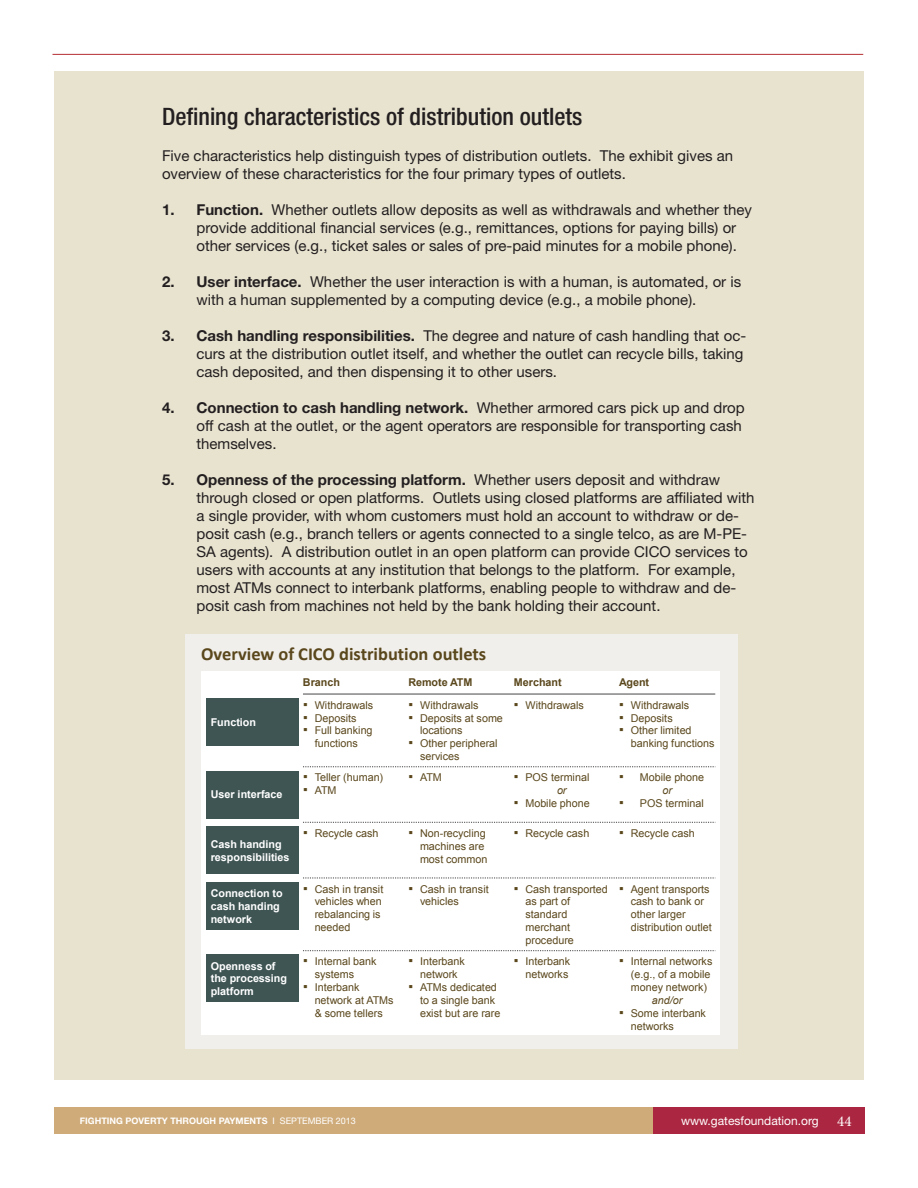
<style>
.page{position:relative;width:918px;height:1188px;background:#fff}
.page>*{position:absolute;margin:0;border:0;box-sizing:border-box;transform-origin:0 0}
.t1{font:500 condensed 24px "Helvetica Neue LT Std";color:#231f20}
.t2{font:700 18.45px "Calibri";color:#5a471c}
.t3{font:15px/18px "Helvetica Neue LT Std";color:#231f20}
.t4{font:12px "Helvetica Neue LT Std";color:#fff}
.t5{font:10.8px/12.9px "Arial";color:#5a471c}
.t6{font:700 10.8px/12.9px "Arial";color:#fff}
.t7{font:700 10.8px "Arial";letter-spacing:-.005em;color:#5a471c}
.t8{font:italic 10.8px "Arial";color:#5a471c}
.t9{font:700 9px "Helvetica Neue LT Std";color:#fff}
.s1{font-weight:700}
.s2{font-size:13.5px}
.s3{font-style:italic}
.s4{font-weight:400}
.s5{font-family:"Minion Pro";font-size:15px}
</style>
<div class="page">
<div style="left:653px;top:1107px;width:212px;height:27px;background:#ab2640"></div>
<div style="left:55px;top:1107px;width:598px;height:27px;background:#cfab7a"></div>
<hr style="left:52px;top:54px;width:811px;height:1px;background:#b52e33">
<div style="left:54px;top:71px;width:810px;height:1009px;background:#e8e3cf"></div>
<div style="left:185px;top:634px;width:552px;height:415px;background:#f1efec"></div>
<div style="left:201px;top:671px;width:519px;height:363px;background:#fff"></div>
<svg style="left:303px;top:766px;width:412px;height:1px"></svg>
<svg style="left:303px;top:822px;width:412px;height:1px"></svg>
<svg style="left:303px;top:877px;width:412px;height:2px"></svg>
<svg style="left:303px;top:950px;width:412px;height:1px"></svg>
<div style="left:206px;top:771px;width:92px;height:47px;background:#3f5554"></div>
<div style="left:206px;top:827px;width:92px;height:47px;background:#3f5554"></div>
<div style="left:206px;top:882px;width:92px;height:47px;background:#3f5554"></div>
<div style="left:206px;top:955px;width:92px;height:47px;background:#3f5554"></div>
<div style="left:206px;top:698px;width:92px;height:47px;background:#3f5554"></div>
<hr style="left:303px;top:693px;width:412px;height:2px;background:#5f5f5f">
<p class="t1" style="left:162px;top:102px;width:422px">Defining characteristics of distribution outlets</p>
<p class="t3" style="left:162px;top:147px;width:573px">Five characteristics help distinguish types of distribution outlets. The exhibit gives an overview of these characteristics for the four primary types of outlets.</p>
<p class="t3" style="left:196px;top:201px;width:557px;text-indent:-34px"><span class="s1">1. Function.</span> Whether outlets allow deposits as well as withdrawals and whether they provide additional financial services (e.g., remittances, options for paying bills) or other services (e.g., ticket sales or sales of pre-paid minutes for a mobile phone).</p>
<p class="t3" style="left:196px;top:273px;width:546px;text-indent:-34px"><span class="s1">2. User interface.</span> Whether the user interaction is with a human, is automated, or is with a human supplemented by a computing device (e.g., a mobile phone).</p>
<p class="t3" style="left:196px;top:327px;width:551px;text-indent:-34px"><span class="s1">3. Cash handling responsibilities.</span> The degree and nature of cash handling that oc&shy;curs at the distribution outlet itself, and whether the outlet can recycle bills, taking cash deposited, and then dispensing it to other users.</p>
<p class="t3" style="left:196px;top:399px;width:550px;text-indent:-34px"><span class="s1">4. Connection to cash handling network.</span> Whether armored cars pick up and drop off cash at the outlet, or the agent operators are responsible for transporting cash themselves.</p>
<p class="t3" style="left:196px;top:471px;width:560px;text-indent:-34px"><span class="s1">5. Openness of the processing platform.</span> Whether users deposit and withdraw through closed or open platforms. Outlets using closed platforms are affiliated with a single provider, with whom customers must hold an account to withdraw or de&shy;posit cash (e.g., branch tellers or agents connected to a single telco, as are M-PE-SA agents). A distribution outlet in an open platform can provide CICO services to users with accounts at any institution that belongs to the platform. For example, most ATMs connect to interbank platforms, enabling people to withdraw and de&shy;posit cash from machines not held by the bank holding their account.</p>
<p class="t2" style="left:201px;top:642px;width:287px">Overview of CICO distribution outlets</p>
<p class="t7" style="left:303px;top:675px;width:39px">Branch</p>
<p class="t7" style="left:408px;top:675px;width:66px">Remote ATM</p>
<p class="t7" style="left:514px;top:675px;width:49px">Merchant</p>
<p class="t7" style="left:619px;top:675px;width:32px">Agent</p>
<p class="t6" style="left:211px;top:716px;width:47px">Function</p>
<p class="t6" style="left:211px;top:789px;width:73px">User interface</p>
<p class="t6" style="left:211px;top:838px;width:80px">Cash handing responsibilities</p>
<p class="t5" style="left:303px;top:699px;width:72px"><span class="s2">▪</span> Withdrawals</p>
<p class="t5" style="left:303px;top:711px;width:55px"><span class="s2">▪</span> Deposits</p>
<p class="t5" style="left:303px;top:724px;width:71px;text-align:center"><span class="s2">▪</span> Full banking functions</p>
<p class="t5" style="left:303px;top:771px;width:82px"><span class="s2">▪</span> Teller (human)</p>
<p class="t5" style="left:303px;top:784px;width:35px"><span class="s2">▪</span> ATM</p>
<p class="t5" style="left:408px;top:699px;width:72px"><span class="s2">▪</span> Withdrawals</p>
<p class="t5" style="left:420px;top:711px;width:84px;text-indent:-12px"><span class="s2">▪</span> Deposits at some locations</p>
<p class="t5" style="left:420px;top:737px;width:79px;text-indent:-12px"><span class="s2">▪</span> Other peripheral services</p>
<p class="t5" style="left:514px;top:699px;width:72px"><span class="s2">▪</span> Withdrawals</p>
<p class="t5" style="left:619px;top:699px;width:72px"><span class="s2">▪</span> Withdrawals</p>
<p class="t5" style="left:619px;top:711px;width:55px"><span class="s2">▪</span> Deposits</p>
<p class="t5" style="left:631px;top:724px;width:85px;text-indent:-12px"><span class="s2">▪</span> Other limited banking functions</p>
<p class="t5" style="left:408px;top:771px;width:35px"><span class="s2">▪</span> ATM</p>
<p class="t5" style="left:557px;top:771px;width:34px;text-indent:-43px"><span class="s2">▪</span> POS terminal <span class="s3">or</span></p>
<p class="t5" style="left:514px;top:797px;width:78px"><span class="s2">▪</span> Mobile phone</p>
<p class="t5" style="left:662px;top:771px;width:43px;text-indent:-43px"><span class="s2">▪</span> Mobile phone <span class="s3">or</span></p>
<p class="t5" style="left:619px;top:797px;width:86px"><span class="s2">▪</span> POS terminal</p>
<p class="t5" style="left:303px;top:827px;width:77px"><span class="s2">▪</span> Recycle cash</p>
<p class="t5" style="left:420px;top:827px;width:69px;text-indent:-12px"><span class="s2">▪</span> Non-recycling machines are most common</p>
<p class="t5" style="left:514px;top:827px;width:77px"><span class="s2">▪</span> Recycle cash</p>
<p class="t5" style="left:619px;top:827px;width:77px"><span class="s2">▪</span> Recycle cash</p>
<p class="t6" style="left:211px;top:887px;width:73px">Connection to cash handing network</p>
<p class="t5" style="left:315px;top:882px;width:70px;text-indent:-12px"><span class="s2">▪</span> Cash in transit vehicles when rebalancing is needed</p>
<p class="t5" style="left:420px;top:882px;width:70px;text-indent:-12px"><span class="s2">▪</span> Cash in transit vehicles</p>
<p class="t5" style="left:525px;top:882px;width:84px;text-indent:-12px"><span class="s2">▪</span> Cash transported as part of standard merchant procedure</p>
<p class="t5" style="left:631px;top:882px;width:83px;text-indent:-12px"><span class="s2">▪</span> Agent transports cash to bank or other larger distribution outlet</p>
<p class="t6" style="left:211px;top:960px;width:78px">Openness of the processing platform</p>
<p class="t5" style="left:315px;top:955px;width:63px;text-indent:-12px"><span class="s2">▪</span> Internal bank systems</p>
<p class="t5" style="left:408px;top:955px;width:58px;text-align:center"><span class="s2">▪</span> Interbank network</p>
<p class="t5" style="left:420px;top:981px;width:82px;text-indent:-12px"><span class="s2">▪</span> ATMs dedicated to a single bank exist but are rare</p>
<p class="t5" style="left:514px;top:955px;width:58px;text-align:right"><span class="s2">▪</span> Interbank networks</p>
<p class="t5" style="left:619px;top:955px;width:95px"><span class="s2">▪</span> Internal networks</p>
<p class="t5" style="left:631px;top:968px;width:81px">(e.g., of a mobile</p>
<p class="t5" style="left:631px;top:981px;width:78px">money network)</p>
<p class="t8" style="left:652px;top:993px;width:32px">and/or</p>
<p class="t5" style="left:631px;top:1007px;width:77px;text-indent:-12px"><span class="s2">▪</span> Some interbank networks</p>
<p class="t5" style="left:315px;top:981px;width:80px;text-indent:-12px"><span class="s2">▪</span> Interbank network at ATMs &amp; some tellers</p>
<p class="t9" style="left:80px;top:1116px;width:278px">FIGHTING POVERTY THROUGH PAYMENTS <span class="s4">I SEPTEMBER 2013</span></p>
<p class="t4" style="left:681px;top:1114px;width:172px">www.gatesfoundation.org <span class="s5">44</span></p>
</div>
